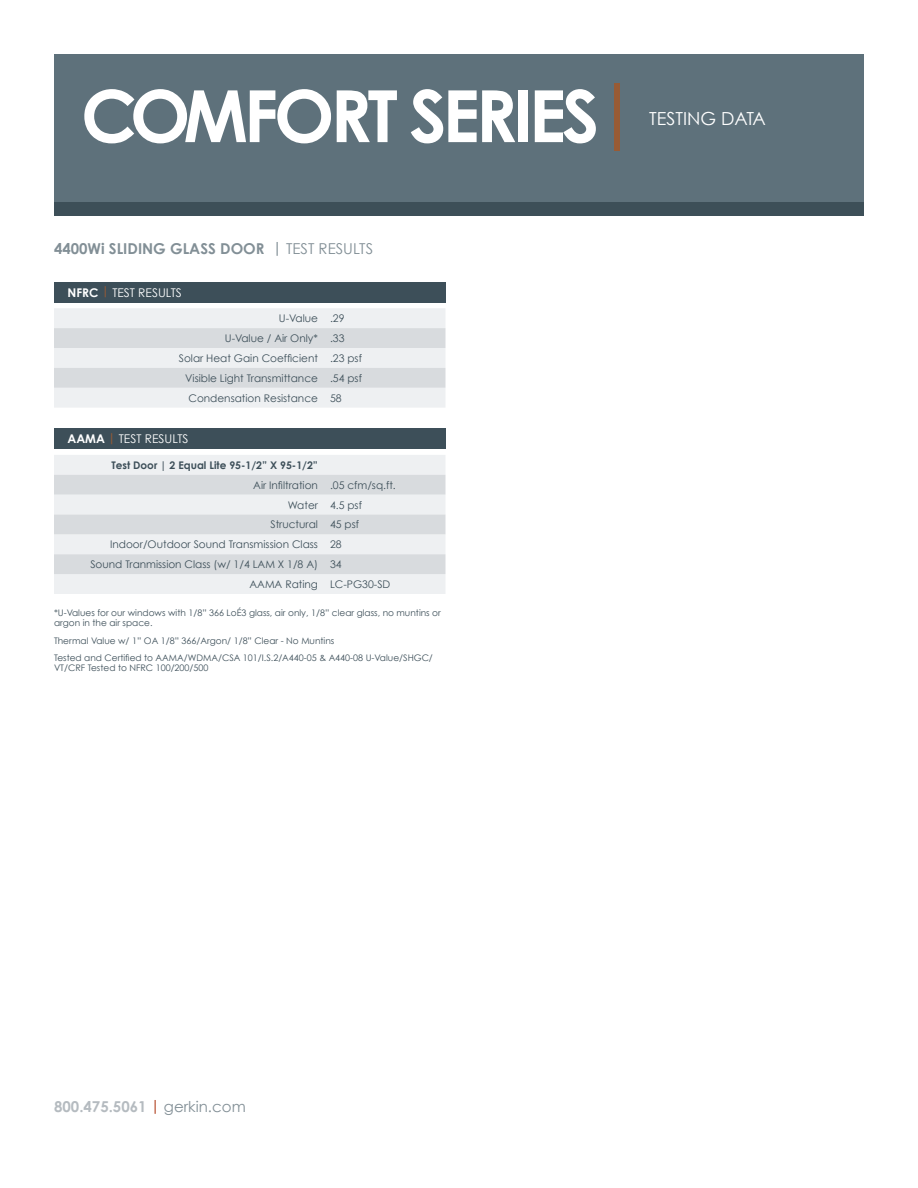
<style>
.page{position:relative;width:918px;height:1188px;background:#fff}
.page>*{position:absolute;margin:0;border:0;box-sizing:border-box;transform-origin:0 0}
.t1{font:700 72px "Century Gothic";color:#fff}
.t2{font:18px "Century Gothic";color:#fff}
.t3{font:700 15px "Century Gothic";color:#b5bbc0}
.t4{font:700 15px "Century Gothic";color:#828f96}
.t5{font:15px "Century Gothic";color:#828f96}
.t6{font:12px "Century Gothic";color:#fff}
.t7{font:700 12px "Century Gothic";color:#fff}
.t8{font:10.5px "Century Gothic";color:#3d4f59}
.t9{font:700 10.5px "Century Gothic";color:#3d4f59}
.t10{font:9px/10.5px "Century Gothic";color:#3d4f59}
.s1{color:#985b35}
.s2{font-weight:700}
.s3{font-weight:700;color:#985b35}
.s4{color:#b54b2b}
.s5{font-weight:400;color:#828f96}
</style>
<div class="page">
<div style="left:54px;top:54px;width:810px;height:155px;background:#5e717b"></div>
<div style="left:54px;top:202px;width:810px;height:14px;background:#3d4f58"></div>
<div style="left:54px;top:282px;width:392px;height:20px;background:#3d4f59"></div>
<svg style="left:54px;top:308px;width:392px;height:100px;background:#e5e7ea"></svg>
<div style="left:54px;top:429px;width:392px;height:20px;background:#3d4f59"></div>
<div style="left:54px;top:455px;width:392px;height:139px;background:#eef0f2"></div>
<svg style="left:54px;top:475px;width:392px;height:99px;background:#e0e3e6"></svg>
<h1 class="t1" style="left:81px;top:71px;width:559px">COMFORT SERIES <span class="s1">|</span></h1>
<h2 class="t2" style="left:649px;top:107px;width:118px">TESTING DATA</h2>
<h3 class="t4" style="left:54px;top:239px;width:145px">4400Wi SLIDIN G GLASS</h3>
<h3 class="t5" style="left:220px;top:240px;width:154px"><span class="s2">DOOR |</span> TEST RESULTS</h3>
<p class="t7" style="left:68px;top:285px;width:9px">NFRC</p>
<p class="t6" style="left:102px;top:285px;width:82px"><span class="s3">|</span> TEST RESULTS</p>
<p class="t8" style="left:279px;top:312px;width:67px">U-Value .29</p>
<p class="t8" style="left:225px;top:332px;width:121px">U-Value / Air Only* .33</p>
<p class="t8" style="left:179px;top:352px;width:185px">Solar Heat Gain Coefficient .23 psf</p>
<p class="t8" style="left:185px;top:372px;width:178px">Visible Light Transmittance .54 psf</p>
<p class="t8" style="left:188px;top:391px;width:155px">Condensation Resistance 58</p>
<p class="t7" style="left:68px;top:431px;width:11px">AAMA</p>
<p class="t6" style="left:108px;top:432px;width:82px"><span class="s3">|</span> TEST RESULTS</p>
<p class="t9" style="left:111px;top:458px;width:208px">Test Door | 2 Equal Lite 95-1/2” X 95-1/2”</p>
<p class="t8" style="left:253px;top:478px;width:144px">Air Infiltration .05 cfm/sq.ft.</p>
<p class="t8" style="left:288px;top:498px;width:76px">Water 4.5 psf</p>
<p class="t8" style="left:271px;top:518px;width:90px">Structural 45 psf</p>
<p class="t8" style="left:110px;top:538px;width:233px">Indoor/Outdoor Sound Transmission Class 28</p>
<p class="t8" style="left:90px;top:558px;width:253px">Sound Tranmission Class (w/ 1/4 LAM X 1/8 A) 34</p>
<p class="t8" style="left:249px;top:578px;width:142px">AAMA Rating LC-PG30-SD</p>
<p class="t10" style="left:54px;top:607px;width:388px">*U-Values for our windows with 1/8” 366 LoÉ3 glass, air only, 1/8” clear glass, no muntins or argon in the air space.</p>
<p class="t10" style="left:54px;top:632px;width:380px;line-height:17.2px">Thermal Value w/ 1” OA 1/8” 366/Argon/ 1/8” Clear - No Muntins<br>Tested and Certified to AAMA/WDMA/CSA 101/I.S.2/A440-05 &amp; A440-08 U-Value/SHGC/</p>
<p class="t10" style="left:54px;top:663px;width:156px">VT/CRF Tested to NFRC 100/200/500</p>
<h3 class="t3" style="left:54px;top:1097px;width:193px">800.475.5061 <span class="s4">|</span> <span class="s5">gerkin.com</span></h3>
</div>
